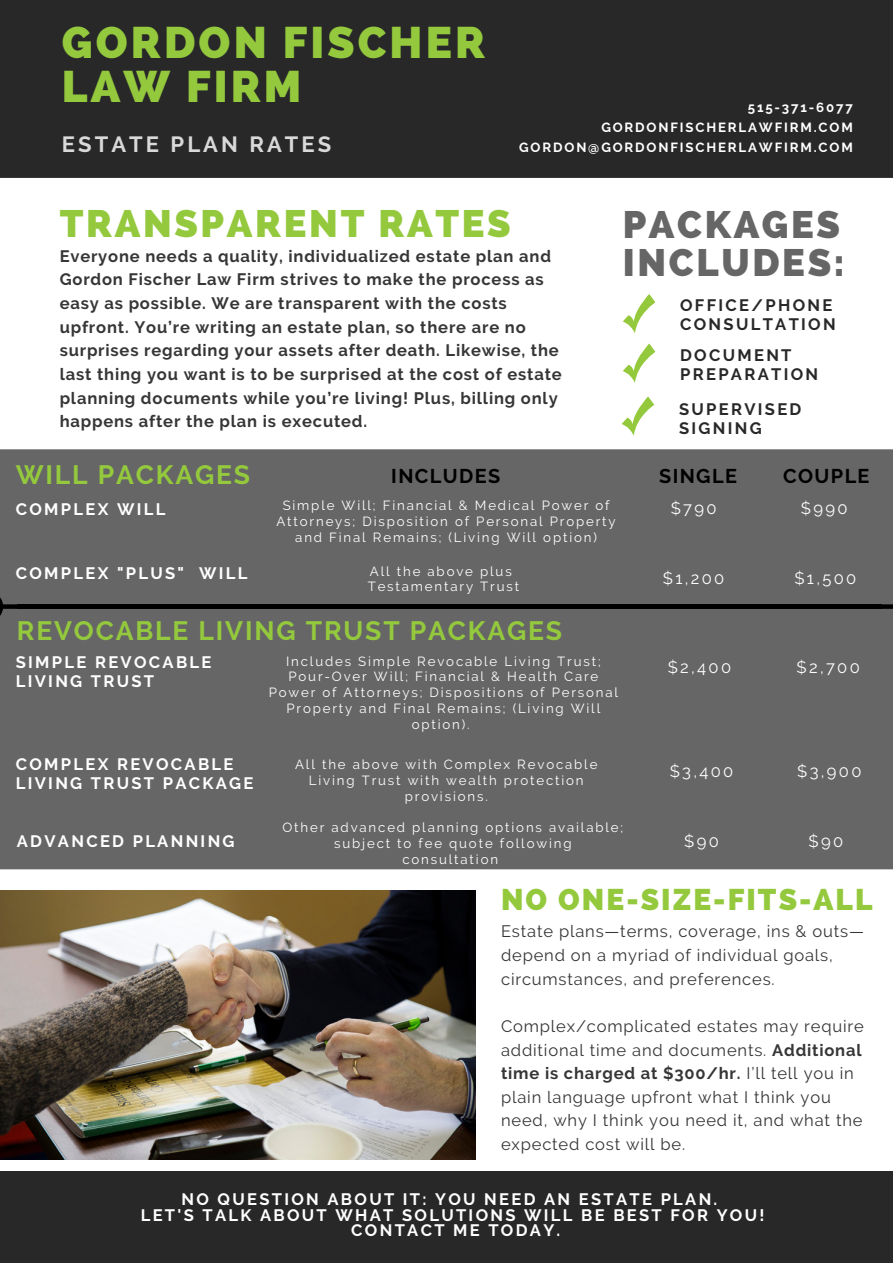
<style>
.page{position:relative;width:893px;height:1263px;background:#fff}
.page>*{position:absolute;margin:0;border:0;box-sizing:border-box;transform-origin:0 0}
.t1{font:800 43.95px/44px "Raleway";letter-spacing:.07em;color:#94c93d}
.t2{font:800 38.1px/37.2px "Raleway";letter-spacing:.07em;color:#666}
.t3{font:800 38.1px "Raleway";letter-spacing:.07em;color:#94c93d}
.t4{font:800 29.85px "Raleway";letter-spacing:.07em;color:#94c93d}
.t5{font:700 26.55px "Raleway";letter-spacing:.07em;color:#94c93d}
.t6{font:700 22.05px "Raleway";letter-spacing:.14em;color:#d9d9d9}
.t7{font:700 19.8px "Raleway";letter-spacing:.07em;color:#000}
.t8{font:700 16.5px/23.7px "Raleway";letter-spacing:.05em;color:#363636}
.t9{font:16.5px/23.7px "Raleway";letter-spacing:.05em;color:#363636}
.t10{font:700 16.5px/15.8px "Raleway";letter-spacing:.14em;color:#fff}
.t11{font:700 16.5px/19.2px "Raleway";letter-spacing:.14em;color:#282828}
.t12{font:16.5px "Raleway";letter-spacing:.14em;color:#fff}
.t13{font:13.2px/15.8px "Raleway";letter-spacing:.14em;color:#fff;text-align:center}
.t14{font:700 13.2px/20.2px "Raleway";letter-spacing:.14em;color:#fff;text-align:right}
.s1{font-weight:700}
</style>
<div class="page">
<div style="left:0;top:0;width:893px;height:178px;background:#282828"></div>
<div style="left:0;top:449px;width:893px;height:420px;background:#666"></div>
<svg style="left:621px;top:396px;width:33px;height:40px"></svg>
<svg style="left:623px;top:343px;width:32px;height:40px"></svg>
<svg style="left:623px;top:294px;width:32px;height:39px"></svg>
<div style="left:0;top:1171px;width:893px;height:92px;background:#282828"></div>
<img style="left:0;top:891px;width:475px;height:269px">
<div style="left:17px;top:604px;width:865px;height:5px;background:#000"></div>
<svg style="left:882px;top:604px;width:11px;height:5px"></svg>
<svg style="left:0;top:597px;width:17px;height:19px"></svg>
<h1 class="t1" style="left:62px;top:21px;width:425px">GORDON FISCHER<br>LAW FIRM</h1>
<h3 class="t6" style="left:62px;top:131px;width:271px">ESTATE PLAN RATES</h3>
<p class="t14" style="left:519px;top:97px;width:335px">515-371-6077<br>GORDONFISCHERLAWFIRM.COM<br>GORDON@GORDONFISCHERLAWFIRM.COM</p>
<h2 class="t3" style="left:60px;top:201px;width:452px">TRANSPARENT RATES</h2>
<p class="t8" style="left:60px;top:244px;width:504px">Everyone needs a quality, individualized estate plan and Gordon Fischer Law Firm strives to make the process as easy as possible. We are transparent with the costs upfront. You’re writing an estate plan, so there are no surprises regarding your assets after death. Likewise, the last thing you want is to be surprised at the cost of estate planning documents while you’re living! Plus, billing only happens after the plan is executed.</p>
<h3 class="t5" style="left:16px;top:459px;width:236px">WILL PACKAGES</h3>
<h3 class="t7" style="left:659px;top:464px;width:79px">SINGLE</h3>
<p class="t10" style="left:16px;top:501px;width:151px">COMPLEX WILL</p>
<p class="t12" style="left:671px;top:498px;width:47px">$790</p>
<p class="t12" style="left:801px;top:498px;width:48px">$990</p>
<h2 class="t2" style="left:623px;top:206px;width:223px">PACKAGES<br>INCLUDES:</h2>
<p class="t11" style="left:680px;top:296px;width:157px">OFFICE/PHONE<br>CONSULTATION</p>
<p class="t11" style="left:680px;top:345px;width:140px">DOCUMENT<br>PREPARATION</p>
<p class="t11" style="left:679px;top:399px;width:124px">SUPERVISED<br>SIGNING</p>
<h3 class="t7" style="left:391px;top:464px;width:110px">INCLUDES</h3>
<h3 class="t7" style="left:783px;top:464px;width:88px">COUPLE</h3>
<p class="t13" style="left:276px;top:498px;width:341px">Simple Will; Financial &amp; Medical Power of<br>Attorneys; Disposition of Personal Property and Final Remains; (Living Will option)</p>
<p class="t13" style="left:368px;top:563px;width:153px;text-align:left">All the above plus<br>Testamentary Trust</p>
<p class="t10" style="left:16px;top:565px;width:233px">COMPLEX "PLUS" WILL</p>
<p class="t12" style="left:663px;top:568px;width:63px">$1,200</p>
<p class="t12" style="left:794px;top:568px;width:63px">$1,500</p>
<h3 class="t5" style="left:17px;top:615px;width:547px">REVOCABLE LIVING TRUST PACKAGES</h3>
<p class="t10" style="left:16px;top:653px;width:197px;line-height:19.2px">SIMPLE REVOCABLE<br>LIVING TRUST</p>
<p class="t12" style="left:668px;top:657px;width:65px">$2,400</p>
<p class="t12" style="left:796px;top:657px;width:65px">$2,700</p>
<p class="t13" style="left:269px;top:653px;width:351px">Includes Simple Revocable Living Trust; Pour-Over Will; Financial &amp; Health Care Power of Attorneys; Dispositions of Personal Property and Final Remains; (Living Will option).</p>
<p class="t13" style="left:295px;top:757px;width:304px">All the above with Complex Revocable<br>Living Trust with wealth protection provisions.</p>
<p class="t13" style="left:283px;top:820px;width:342px">Other advanced planning options available; subject to fee quote following<br>consultation</p>
<p class="t10" style="left:16px;top:754px;width:239px;line-height:19.2px">COMPLEX REVOCABLE<br>LIVING TRUST PACKAGE</p>
<p class="t12" style="left:670px;top:762px;width:65px">$3,400</p>
<p class="t12" style="left:797px;top:762px;width:66px">$3,900</p>
<p class="t10" style="left:17px;top:833px;width:219px">ADVANCED PLANNING</p>
<p class="t12" style="left:684px;top:832px;width:36px">$90</p>
<p class="t12" style="left:808px;top:832px;width:36px">$90</p>
<h3 class="t4" style="left:501px;top:882px;width:373px">NO ONE-SIZE-FITS-ALL</h3>
<p class="t9" style="left:501px;top:919px;width:364px">Estate plans—terms, coverage, ins &amp; outs— depend on a myriad of individual goals, circumstances, and preferences.</p>
<p class="t9" style="left:501px;top:1014px;width:364px">Complex/complicated estates may require additional time and documents. <span class="s1">Additional time is charged at $300/hr.</span> I’ll tell you in plain language upfront what I think you need, why I think you need it, and what the expected cost will be.</p>
<p class="t10" style="left:141px;top:1191px;width:625px;text-align:center">NO QUESTION ABOUT IT: YOU NEED AN ESTATE PLAN.<br>LET'S TALK ABOUT WHAT SOLUTIONS WILL BE BEST FOR YOU!<br>CONTACT ME TODAY.</p>
</div>
